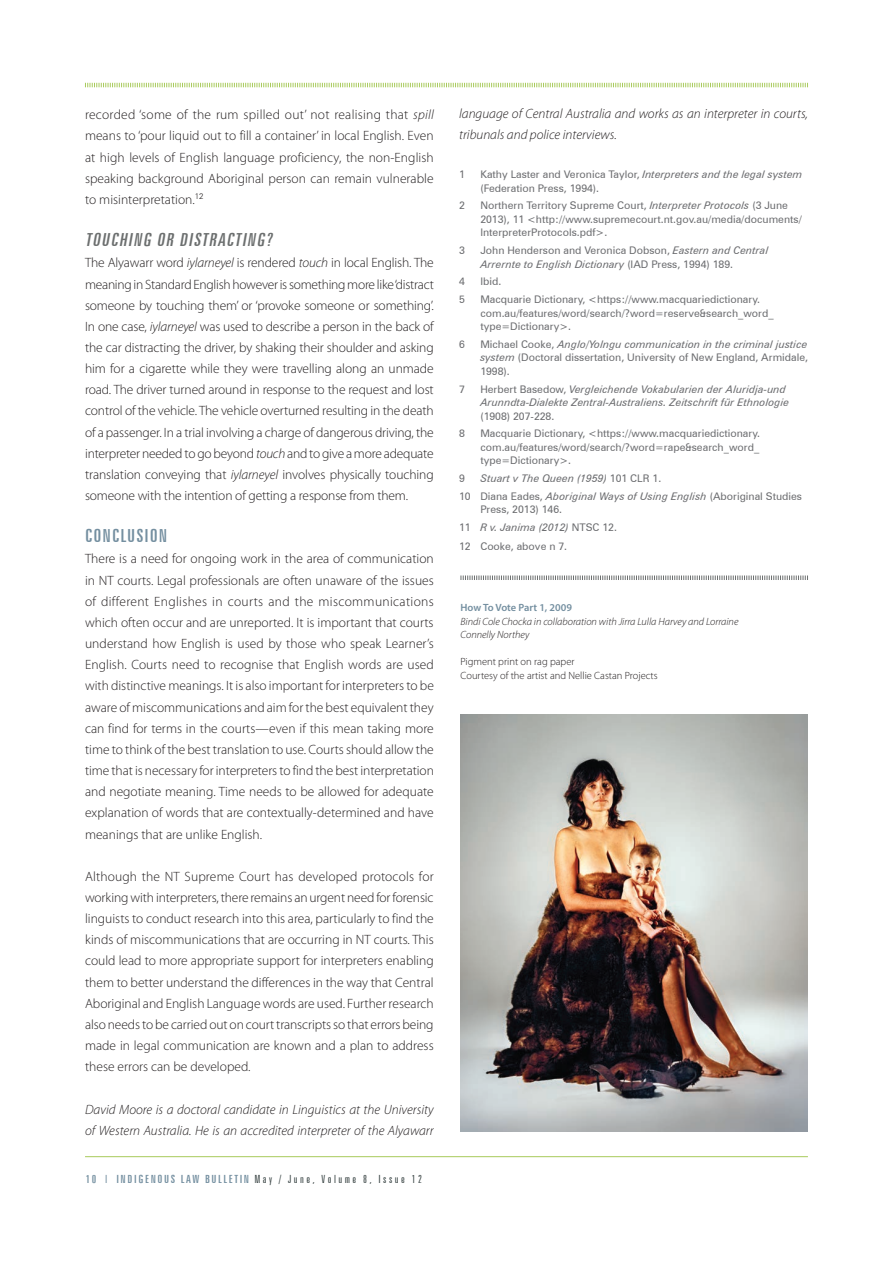
<style>
.page{position:relative;width:893px;height:1263px;background:#fff}
.page>*{position:absolute;margin:0;border:0;box-sizing:border-box;transform-origin:0 0}
.t1{font:italic extra-condensed 18px "Zurich BT";color:#6c6f6f;scale:1.15 1}
.t2{font:extra-condensed 18px "Zurich BT";letter-spacing:.05em;color:#748fa0;scale:1.15 1}
.t3{font:300 13.5px/21.1px "Myriad Pro";color:#231f20;text-align:justify}
.t4{font:italic 300 13.5px/21.1px "Myriad Pro";color:#231f20}
.t5{font:300 extra-condensed 11.25px "Zurich BT";letter-spacing:.19em;color:#364141;scale:1.15 1}
.t6{font:10.5px/13.5px "Zurich BT";color:#6c6d70}
.t7{font:italic 10.5px/13.5px "Zurich BT";color:#6c6d70}
.t8{font:italic 300 10.5px/13.5px "Myriad Pro";color:#231f20}
.t9{font:300 10.5px/13.5px "Myriad Pro";color:#231f20}
.t10{font:600 10.5px "Myriad Pro";color:#748fa0}
.s1{font-style:italic}
.s2{font-weight:400;color:#748fa0}
.s3{color:#748fa0}
.s4{font-style:normal}
</style>
<div class="page">
<svg style="left:85px;top:82px;width:723px;height:6px"></svg>
<hr style="left:85px;top:1156px;width:723px;height:1px;background:#a8ca5b">
<svg style="left:461px;top:575px;width:347px;height:5px"></svg>
<img style="left:460px;top:715px;width:348px;height:416px">
<p class="t3" style="left:85px;top:104px;width:350px">recorded ‘some of the rum spilled out’ not realising that <span class="s1">spill </span>means to ‘pour liquid out to fill a container’ in local English. Even at high levels of English language proficiency, the non-English speaking background Aboriginal person can remain vulnerable to misinterpretation.<sup>12</sup></p>
<h1 class="t1" style="left:85px;top:230px;width:168px">TOUCHING OR DISTRACTING?</h1>
<p class="t3" style="left:85px;top:252px;width:350px">The Alyawarr word <span class="s1">iylarneyel</span> is rendered <span class="s1">touch</span> in local English. The meaning in Standard English however is something more like ‘distract someone by touching them’ or ‘provoke someone or something’.<br>In one case, <span class="s1">iylarneyel</span> was used to describe a person in the back of the car distracting the driver, by shaking their shoulder and asking him for a cigarette while they were travelling along an unmade road. The driver turned around in response to the request and lost control of the vehicle. The vehicle overturned resulting in the death of a passenger. In a trial involving a charge of dangerous driving, the interpreter needed to go beyond <span class="s1">touch</span> and to give a more adequate translation conveying that <span class="s1">iylarneyel</span> involves physically touching someone with the intention of getting a response from them.</p>
<h1 class="t2" style="left:85px;top:526px;width:73px">CONCLUSION</h1>
<p class="t3" style="left:85px;top:549px;width:350px">There is a need for ongoing work in the area of communication in NT courts. Legal professionals are often unaware of the issues of different Englishes in courts and the miscommunications which often occur and are unreported. It is important that courts understand how English is used by those who speak Learner’s English. Courts need to recognise that English words are used with distinctive meanings. It is also important for interpreters to be aware of miscommunications and aim for the best equivalent they can find for terms in the courts—even if this mean taking more time to think of the best translation to use. Courts should allow the time that is necessary for interpreters to find the best interpretation and negotiate meaning. Time needs to be allowed for adequate explanation of words that are contextually-determined and have meanings that are unlike English.</p>
<p class="t3" style="left:85px;top:866px;width:350px">Although the NT Supreme Court has developed protocols for working with interpreters, there remains an urgent need for forensic linguists to conduct research into this area, particularly to find the kinds of miscommunications that are occurring in NT courts. This could lead to more appropriate support for interpreters enabling them to better understand the differences in the way that Central Aboriginal and English Language words are used. Further research also needs to be carried out on court transcripts so that errors being made in legal communication are known and a plan to address these errors can be developed.</p>
<p class="t4" style="left:85px;top:1099px;width:350px">David Moore is a doctoral candidate in Linguistics at the University of Western Australia. He is an accredited interpreter of the Alyawarr</p>
<p class="t5" style="left:86px;top:1172px;width:294px"><span class="s2">10</span> <span class="s3">I</span> <span class="s2">INDIGENOUS LAW BULLETIN</span> May / June, Volume 8, Issue 12</p>
<p class="t4" style="left:459px;top:103px;width:350px">language of Central Australia and works as an interpreter in courts, tribunals and police interviews.</p>
<p class="t6" style="left:459px;top:167px;width:7px">1</p>
<p class="t6" style="left:480px;top:167px;width:324px">Kathy Laster and Veronica Taylor, <span class="s1">Interpreters and the legal system </span>(Federation Press, 1994).</p>
<p class="t6" style="left:459px;top:199px;width:7px">2</p>
<p class="t6" style="left:480px;top:199px;width:323px">Northern Territory Supreme Court, <span class="s1">Interpreter Protocols</span> (3 June<br>2013), 11 &lt;http://www.supremecourt.nt.gov.au/media/documents/<br>InterpreterProtocols.pdf&gt;.</p>
<p class="t6" style="left:459px;top:243px;width:7px">3</p>
<p class="t6" style="left:480px;top:243px;width:290px">John Henderson and Veronica Dobson, <span class="s1">Eastern and Central<br>Arrernte to English Dictionary</span> (IAD Press, 1994) 189.</p>
<p class="t6" style="left:459px;top:275px;width:7px">4</p>
<p class="t6" style="left:480px;top:275px;width:22px">Ibid.</p>
<p class="t6" style="left:459px;top:293px;width:7px">5</p>
<p class="t6" style="left:480px;top:293px;width:295px">Macquarie Dictionary, &lt;https://www.macquariedictionary. com.au/features/word/search/?word=reserve&amp;search_word_ type=Dictionary&gt;.</p>
<p class="t6" style="left:459px;top:337px;width:7px">6</p>
<p class="t6" style="left:480px;top:337px;width:329px;text-align:justify">Michael Cooke, <span class="s1">Anglo/Yolngu communication in the criminal justice system</span> (Doctoral dissertation, University of New England, Armidale, 1998).</p>
<p class="t6" style="left:459px;top:382px;width:7px">7</p>
<p class="t7" style="left:480px;top:382px;width:310px"><span class="s4">Herbert Basedow,</span> Vergleichende Vokabularien der Aluridja-und<br>Arunndta-Dialekte Zentral-Australiens. Zeitschrift für Ethnologie</p>
<p class="t6" style="left:480px;top:409px;width:75px">(1908) 207-228.</p>
<p class="t6" style="left:459px;top:427px;width:7px">8</p>
<p class="t6" style="left:480px;top:427px;width:281px;text-align:justify">Macquarie Dictionary, &lt;https://www.macquariedictionary. com.au/features/word/search/?word=rape&amp;search_word_ type=Dictionary&gt;.</p>
<p class="t6" style="left:459px;top:472px;width:7px">9</p>
<p class="t7" style="left:459px;top:469px;width:344px;line-height:17.7px;text-indent:21px">Stuart v The Queen (1959) <span class="s4">101 CLR 1.<br>10 Diana Eades,</span> Aboriginal Ways of Using English <span class="s4">(Aboriginal Studies</span></p>
<p class="t6" style="left:459px;top:501px;width:159px;line-height:17.7px;text-indent:21px">Press, 2013) 146.<br>11 <span class="s1">R v. Janima (2012)</span> NTSC 12.</p>
<p class="t6" style="left:459px;top:540px;width:110px">12 Cooke, above n 7.</p>
<p class="t10" style="left:461px;top:601px;width:113px">How To Vote Part 1, 2009</p>
<p class="t8" style="left:461px;top:614px;width:279px">Bindi Cole Chocka in collaboration with Jirra Lulla Harvey and Lorraine<br>Connelly Northey</p>
<p class="t9" style="left:461px;top:655px;width:199px">Pigment print on rag paper<br>Courtesy of the artist and Nellie Castan Projects</p>
</div>
